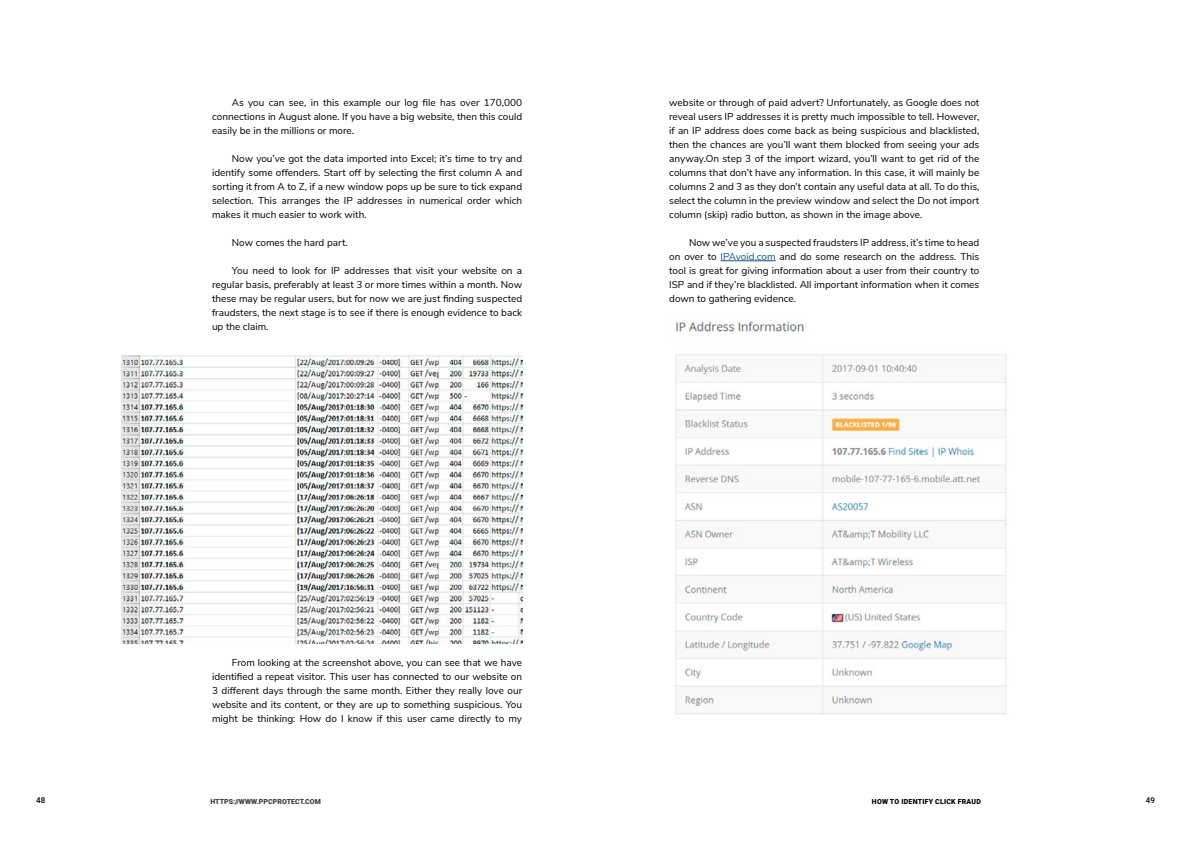
<style>
.page{position:relative;width:1191px;height:842px;background:#fff}
.page>*{position:absolute;margin:0;border:0;box-sizing:border-box;transform-origin:0 0}
.t1{font:10px/14px "Nunito Sans";color:#000;text-align:justify}
.t2{font:500 8px "Roboto";color:#000}
.t3{font:900 7px "Roboto";letter-spacing:.01em;color:#3a3b3c}
.t4{font:900 7px "Roboto";letter-spacing:.035em;color:#000}
.s1{color:#19547d}
</style>
<div class="page">
<hr style="left:720px;top:261px;width:55px;height:1px;background:#19547d">
<img style="left:122px;top:355px;width:400px;height:289px">
<img style="left:675px;top:321px;width:332px;height:394px">
<p class="t1" style="left:212px;top:95px;width:312px;text-indent:20px">As you can see, in this example our log file has over 170,000 connections in August alone. If you have a big website, then this could easily be in the millions or more.</p>
<p class="t1" style="left:212px;top:151px;width:312px;text-indent:20px">Now you’ve got the data imported into Excel; it’s time to try and identify some offenders. Start off by selecting the first column A and sorting it from A to Z, if a new window pops up be sure to tick expand selection. This arranges the IP addresses in numerical order which makes it much easier to work with.</p>
<p class="t1" style="left:232px;top:235px;width:117px">Now comes the hard part.</p>
<p class="t1" style="left:212px;top:263px;width:312px;text-indent:20px">You need to look for IP addresses that visit your website on a regular basis, preferably at least 3 or more times within a month. Now these may be regular users, but for now we are just finding suspected fraudsters, the next stage is to see if there is enough evidence to back up the claim.</p>
<p class="t1" style="left:212px;top:655px;width:312px;text-indent:20px">From looking at the screenshot above, you can see that we have identified a repeat visitor. This user has connected to our website on 3 different days through the same month. Either they really love our website and its content, or they are up to something suspicious. You might be thinking: How do I know if this user came directly to my</p>
<p class="t1" style="left:669px;top:95px;width:312px">website or through of paid advert? Unfortunately, as Google does not reveal users IP addresses it is pretty much impossible to tell. However, if an IP address does come back as being suspicious and blacklisted, then the chances are you’ll want them blocked from seeing your ads anyway.On step 3 of the import wizard, you’ll want to get rid of the columns that don’t have any information. In this case, it will mainly be columns 2 and 3 as they don’t contain any useful data at all. To do this, select the column in the preview window and select the Do not import column (skip) radio button, as shown in the image above.</p>
<p class="t1" style="left:669px;top:235px;width:312px;text-indent:20px">Now we’ve you a suspected fraudsters IP address, it’s time to head on over to <span class="s1">IPAvoid.com</span> and do some research on the address. This tool is great for giving information about a user from their country to ISP and if they’re blacklisted. All important information when it comes down to gathering evidence.</p>
<p class="t2" style="left:36px;top:795px;width:11px">48</p>
<p class="t3" style="left:210px;top:797px;width:112px">HTTPS://WWW.PPCPROTECT.COM</p>
<p class="t4" style="left:872px;top:797px;width:111px">HOW TO IDENTIFY CLICK FRAUD</p>
<p class="t2" style="left:1145px;top:795px;width:11px">49</p>
</div>
